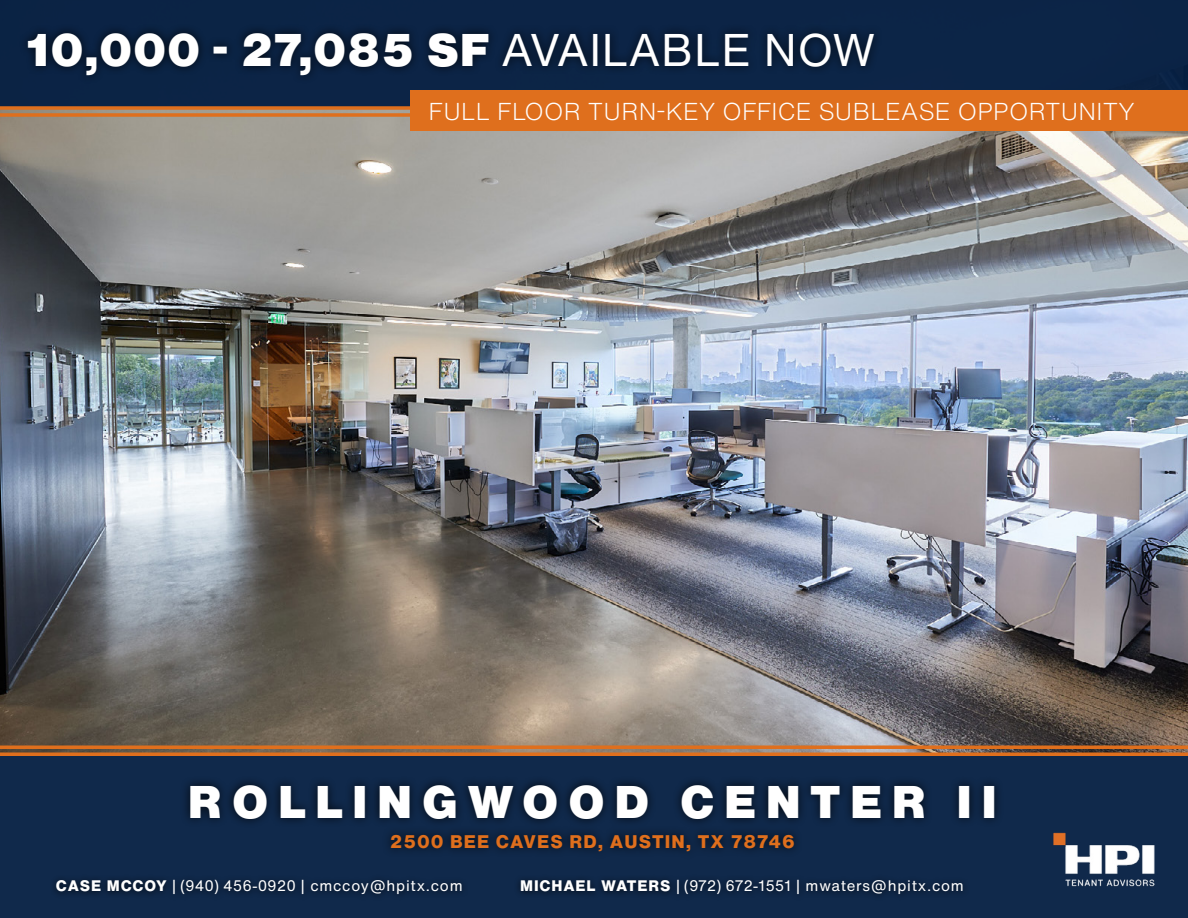
<style>
.page{position:relative;width:1188px;height:918px;background:#fff}
.page>*{position:absolute;margin:0;border:0;box-sizing:border-box;transform-origin:0 0}
.t1{font:900 45px "Helvetica Now Text";color:#fff}
.t2{font:900 45px "Helvetica Now Text";letter-spacing:.21em;color:#fff}
.t3{font:300 24px "Helvetica Now Text";letter-spacing:.01em;color:#fff}
.t4{font:800 18px "Helvetica Now Text";letter-spacing:.06em;color:#df6f1d}
.t5{font:15px "Helvetica Now Text";letter-spacing:.05em;color:#fff}
.s1{font-weight:400}
.s2{font-weight:800}
</style>
<div class="page">
<img style="left:0;top:110px;width:1188px;height:643px">
<div style="left:0;top:756px;width:1188px;height:162px;background:#10294b"></div>
<div style="left:180px;top:775px;width:824px;height:85px;background:#000;opacity:.75"></div>
<svg style="left:0;top:745px;width:1188px;height:4px;background:#d16e25"></svg>
<hr style="left:0;top:753px;width:1188px;height:3px;background:#df6f1d">
<div style="left:0;top:0;width:1188px;height:108px;background:#0c2446"></div>
<div style="left:18px;top:23px;width:864px;height:62px;background:#000;opacity:.75"></div>
<svg style="left:0;top:106px;width:410px;height:4px;background:#cd6c26"></svg>
<svg style="left:0;top:113px;width:410px;height:4px;background:#d6742a"></svg>
<div style="left:410px;top:90px;width:778px;height:41px;background:#df6f1d"></div>
<img style="left:1053px;top:832px;width:102px;height:55px">
<div style="left:50px;top:873px;width:418px;height:28px;background:#000;opacity:.75"></div>
<div style="left:514px;top:873px;width:456px;height:28px;background:#000;opacity:.75"></div>
<h1 class="t1" style="left:27px;top:16px;width:850px">10,000 - 27,085 SF <span class="s1">AVAILABLE NOW</span></h1>
<h2 class="t3" style="left:429px;top:93px;width:708px">FULL FLOOR TURN-KEY OFFICE SUBLEASE OPPORTUNITY</h2>
<h1 class="t2" style="left:188px;top:768px;width:810px">ROLLINGWOOD CENTER II</h1>
<p class="t4" style="left:390px;top:828px;width:407px">2500 BEE CAVES RD, AUSTIN, TX 78746</p>
<p class="t5" style="left:56px;top:874px;width:408px"><span class="s2">CASE MCCOY</span> | (940) 456-0920 | cmccoy@hpitx.com</p>
<p class="t5" style="left:520px;top:874px;width:445px"><span class="s2">MICHAEL WATERS</span> | (972) 672-1551 | mwaters@hpitx.com</p>
</div>
